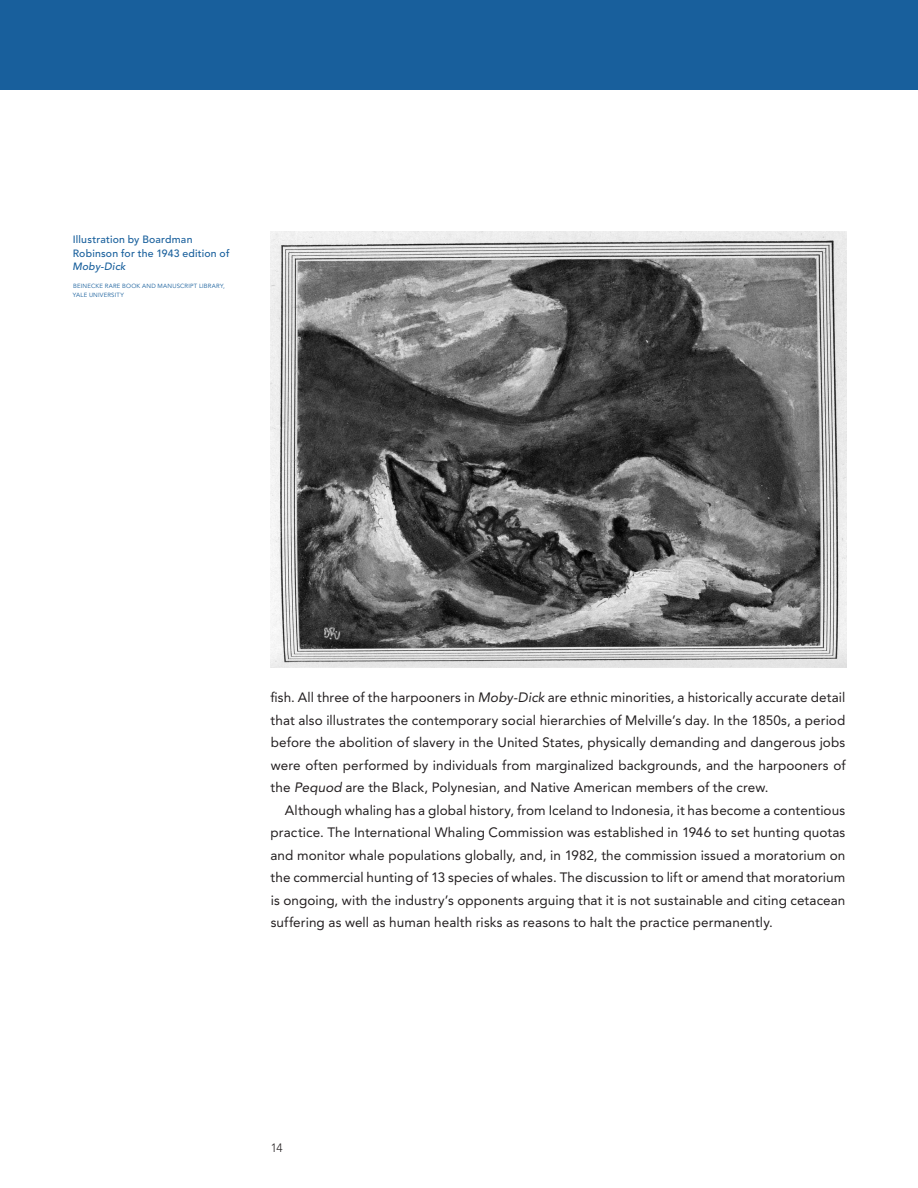
<style>
.page{position:relative;width:918px;height:1188px;background:#fff}
.page>*{position:absolute;margin:0;border:0;box-sizing:border-box;transform-origin:0 0}
.BODY_basic{font:13.5px/22.5px "Avenir LT Pro";letter-spacing:.005em;color:#231f20;text-align:justify}
.t1{font:300 12px "Avenir LT Pro";color:#231f20}
.color_caption{font:500 10.5px/13.5px "Avenir LT Pro";letter-spacing:.02em;color:#185f9c}
.photocredit{font:6px/9px "Avenir LT Pro";letter-spacing:.035em;color:#185f9c}
.s1{font-style:italic}
</style>
<div class="page">
<div style="left:0;top:0;width:918px;height:90px;background:#185f9c"></div>
<img style="left:270px;top:231px;width:576px;height:436px">
<p class="color_caption" style="left:73px;top:233px;width:159px">Illustration by Boardman<br>Robinson for the 1943 edition of<br><span class="s1">Moby-Dick</span></p>
<p class="photocredit" style="left:73px;top:282px;width:153px">BEINECKE RARE BOOK AND MANUSCRIPT LIBRARY,<br>YALE UNIVERSITY</p>
<p class="BODY_basic" style="left:270px;top:686px;width:577px">fish. All three of the harpooners in <span class="s1">Moby-Dick</span> are ethnic minorities, a historically accurate detail that also illustrates the contemporary social hierarchies of Melville’s day. In the 1850s, a period before the abolition of slavery in the United States, physically demanding and dangerous jobs were often performed by individuals from marginalized backgrounds, and the harpooners of the <span class="s1">Pequod</span> are the Black, Polynesian, and Native American members of the crew.</p>
<p class="BODY_basic" style="left:270px;top:798px;width:577px;text-indent:15px">Although whaling has a global history, from Iceland to Indonesia, it has become a contentious practice. The International Whaling Commission was established in 1946 to set hunting quotas and monitor whale populations globally, and, in 1982, the commission issued a moratorium on the commercial hunting of 13 species of whales. The discussion to lift or amend that moratorium is ongoing, with the industry’s opponents arguing that it is not sustainable and citing cetacean suffering as well as human health risks as reasons to halt the practice permanently.</p>
<p class="t1" style="left:271px;top:1141px;width:14px">14</p>
</div>
